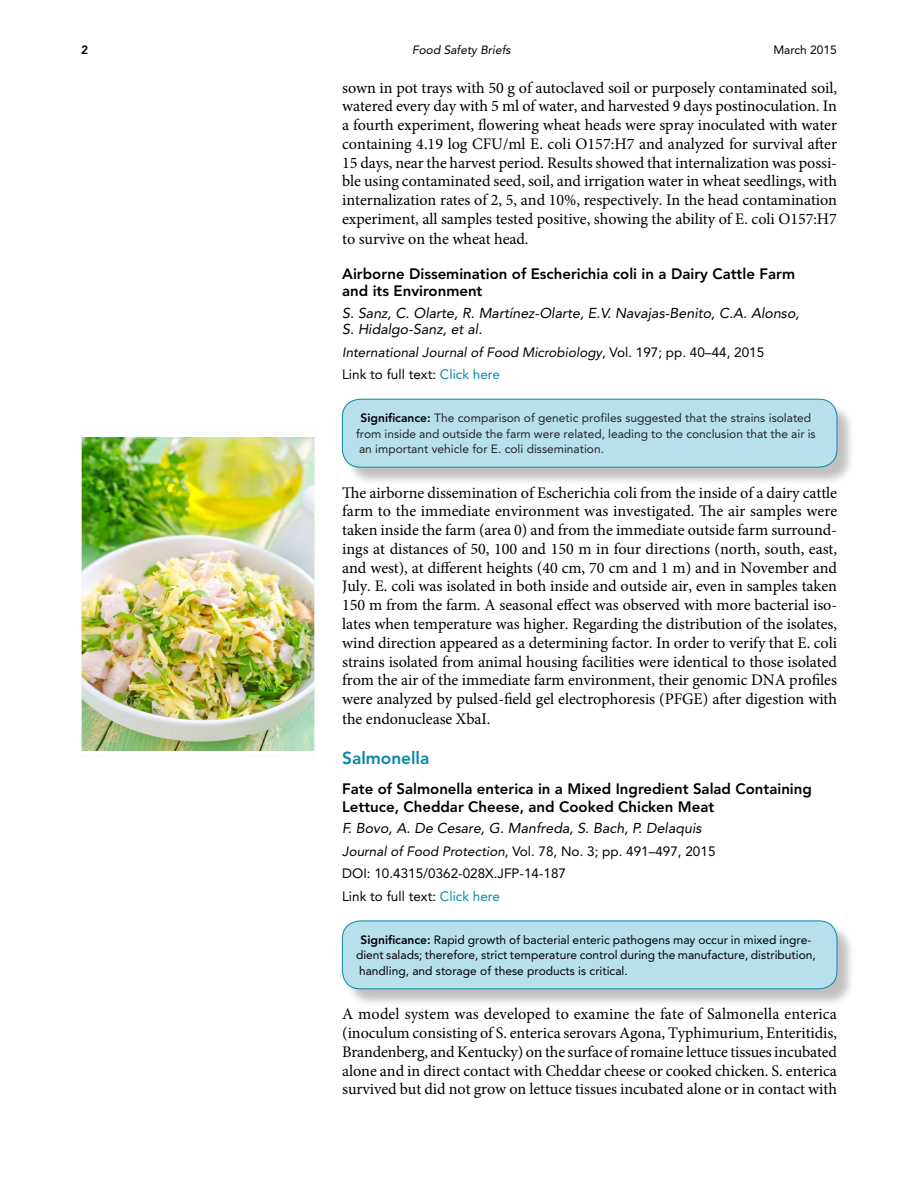
<style>
.page{position:relative;width:918px;height:1188px;background:#fff}
.page>*{position:absolute;margin:0;border:0;box-sizing:border-box;transform-origin:0 0}
.t1{font:800 17.25px "Avenir LT Std";color:#0788a7}
.t2{font:16.2px/18.9px "Minion Pro";letter-spacing:-.005em;color:#000;text-align:justify}
.t3{font:800 15px/17.2px "Avenir LT Std";color:#000}
.t4{font:italic 14.25px/16.5px "Avenir LT Std";color:#000}
.t5{font:13.5px/22.5px "Avenir LT Std";color:#000}
.t6{font:italic 13.5px/22.5px "Avenir LT Std";color:#000}
.t7{font:12px/15.8px "Avenir LT Std";color:#000}
.t8{font:12px/15.8px "Avenir LT Std";color:#232323}
.t9{font:italic 12px "Avenir LT Std";color:#000}
.t10{font:800 12px "Avenir LT Std";color:#000}
.s1{font-style:normal}
.s2{font-style:normal;color:#0788a7}
.s3{font-weight:800;color:#000}
.s4{font-style:italic}
.s5{color:#0788a7}
.s6{font-weight:800}
</style>
<div class="page">
<img style="left:83px;top:438px;width:230px;height:312px">
<div style="left:81px;top:432px;width:234px;height:324px;border:1px solid #f7fbf2"></div>
<div style="left:344px;top:402px;width:512px;height:84px;background:#000;opacity:.25"></div>
<div style="left:342px;top:399px;width:495px;height:68px;background:#b8e0ec;border-radius:18px"></div>
<div style="left:342px;top:399px;width:495px;height:68px;border:1px solid #0788a7;border-radius:18px"></div>
<div style="left:344px;top:923px;width:512px;height:85px;background:#000;opacity:.25"></div>
<div style="left:342px;top:921px;width:495px;height:68px;background:#b8e0ec;border-radius:18px"></div>
<div style="left:342px;top:921px;width:495px;height:68px;border:1px solid #0788a7;border-radius:18px"></div>
<p class="t10" style="left:81px;top:43px;width:9px">2</p>
<p class="t9" style="left:412px;top:43px;width:100px">Food Safety Briefs</p>
<p class="t7" style="left:773px;top:42px;width:65px">March 2015</p>
<p class="t2" style="left:342px;top:78px;width:496px">sown in pot trays with 50 g of autoclaved soil or purposely contaminated soil, watered every day with 5 ml of water, and harvested 9 days postinoculation. In a fourth experiment, flowering wheat heads were spray inoculated with water containing 4.19 log CFU/ml E. coli O157:H7 and analyzed for survival after 15 days, near the harvest period. Results showed that internalization was possi&shy;ble using contaminated seed, soil, and irrigation water in wheat seedlings, with internalization rates of 2, 5, and 10%, respectively. In the head contamination experiment, all samples tested positive, showing the ability of E. coli O157:H7 to survive on the wheat head.</p>
<p class="t3" style="left:342px;top:265px;width:455px">Airborne Dissemination of Escherichia coli in a Dairy Cattle Farm and its Environment</p>
<p class="t4" style="left:342px;top:305px;width:459px">S. Sanz, C. Olarte, R. Martínez-Olarte, E.V. Navajas-Benito, C.A. Alonso,<br>S. Hidalgo-Sanz, et al.</p>
<p class="t6" style="left:342px;top:341px;width:424px">International Journal of Food Microbiology<span class="s1">, Vol. 197; pp. 40–44, 2015<br>Link to full text:</span> <span class="s2">Click here</span></p>
<p class="t8" style="left:356px;top:410px;width:461px;text-indent:4px"><span class="s3">Significance:</span> The comparison of genetic profiles suggested that the strains isolated from inside and outside the farm were related, leading to the conclusion that the air is an important vehicle for E. coli dissemination.</p>
<p class="t2" style="left:342px;top:483px;width:497px">The airborne dissemination of Escherichia coli from the inside of a dairy cattle farm to the immediate environment was investigated. The air samples were taken inside the farm (area 0) and from the immediate outside farm surround&shy;ings at distances of 50, 100 and 150 m in four directions (north, south, east, and west), at different heights (40 cm, 70 cm and 1 m) and in November and July. E. coli was isolated in both inside and outside air, even in samples taken 150 m from the farm. A seasonal effect was observed with more bacterial iso&shy;lates when temperature was higher. Regarding the distribution of the isolates, wind direction appeared as a determining factor. In order to verify that E. coli strains isolated from animal housing facilities were identical to those isolated from the air of the immediate farm environment, their genomic DNA profiles were analyzed by pulsed-field gel electrophoresis (PFGE) after digestion with the endonuclease XbaI.</p>
<p class="t1" style="left:342px;top:747px;width:89px">Salmonella</p>
<p class="t3" style="left:342px;top:780px;width:471px">Fate of Salmonella enterica in a Mixed Ingredient Salad Containing<br>Lettuce, Cheddar Cheese, and Cooked Chicken Meat</p>
<p class="t4" style="left:342px;top:821px;width:361px">F. Bovo, A. De Cesare, G. Manfreda, S. Bach, P. Delaquis</p>
<p class="t5" style="left:342px;top:840px;width:375px"><span class="s4">Journal of Food Protection</span>, Vol. 78, No. 3; pp. 491–497, 2015<br>DOI: 10.4315/0362-028X.JFP-14-187<br>Link to full text: <span class="s5">Click here</span></p>
<p class="t7" style="left:356px;top:932px;width:461px;text-indent:4px"><span class="s6">Significance:</span> Rapid growth of bacterial enteric pathogens may occur in mixed ingre&shy;dient salads; therefore, strict temperature control during the manufacture, distribution, handling, and storage of these products is critical.</p>
<p class="t2" style="left:342px;top:1005px;width:496px">A model system was developed to examine the fate of Salmonella enterica (inoculum consisting of S. enterica serovars Agona, Typhimurium, Enteritidis, Brandenberg, and Kentucky) on the surface of romaine lettuce tissues incubated alone and in direct contact with Cheddar cheese or cooked chicken. S. enterica survived but did not grow on lettuce tissues incubated alone or in contact with</p>
</div>
